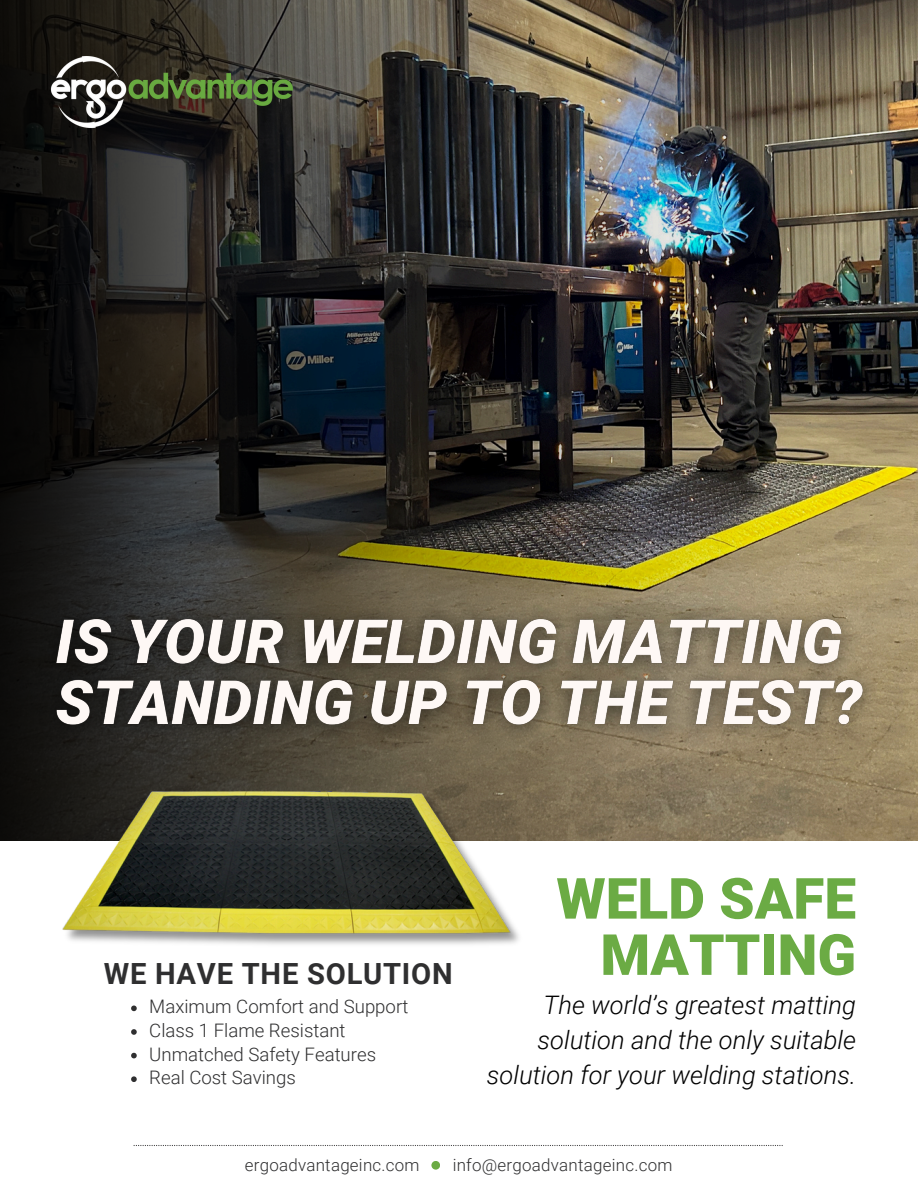
<style>
.page{position:relative;width:918px;height:1188px;background:#fff}
.page>*{position:absolute;margin:0;border:0;box-sizing:border-box;transform-origin:0 0}
.t1{font:900 56.85px/56.2px "Roboto";color:#6bab44;text-align:right}
.t2{font:700 29.25px "Roboto";letter-spacing:.025em;color:#2f2f30}
.t3{font:italic 300 25.5px/34.8px "Roboto";color:#000;text-align:right}
.t4{font:300 18.6px "Roboto";color:#2f2f30}
.t5{font:300 16.95px "Roboto";letter-spacing:.015em;color:#2f2f30}
</style>
<div class="page">
<img style="left:0;top:0;width:918px;height:840px">
<img style="left:16px;top:20px;width:278px;height:143px">
<img style="left:56px;top:788px;width:477px;height:157px">
<svg style="left:134px;top:1145px;width:649px;height:1px"></svg>
<div style="left:431px;top:1161px;width:9px;height:9px;background:#6bab44;border-radius:50%"></div>
<svg style="left:131px;top:1006px;width:6px;height:5px"></svg>
<svg style="left:131px;top:1029px;width:6px;height:6px"></svg>
<svg style="left:131px;top:1053px;width:6px;height:5px"></svg>
<svg style="left:131px;top:1076px;width:6px;height:6px"></svg>
<img style="left:29px;top:594px;width:861px;height:161px">
<p class="t2" style="left:104px;top:957px;width:350px">WE HAVE THE SOLUTION</p>
<p class="t4" style="left:149px;top:996px;width:261px">Maximum Comfort and Support</p>
<p class="t4" style="left:149px;top:1020px;width:198px">Class 1 Flame Resistant</p>
<p class="t4" style="left:149px;top:1043px;width:228px">Unmatched Safety Features</p>
<p class="t4" style="left:149px;top:1067px;width:148px">Real Cost Savings</p>
<h2 class="t1" style="left:556px;top:871px;width:301px">WELD SAFE<br>MATTING</h2>
<p class="t3" style="left:487px;top:988px;width:371px">The world’s greatest matting solution and the only suitable solution for your welding stations.</p>
<h3 class="t5" style="left:245px;top:1155px;width:176px">ergoadvantageinc.com</h3>
<p class="t5" style="left:453px;top:1155px;width:221px">info@ergoadvantageinc.com</p>
</div>
